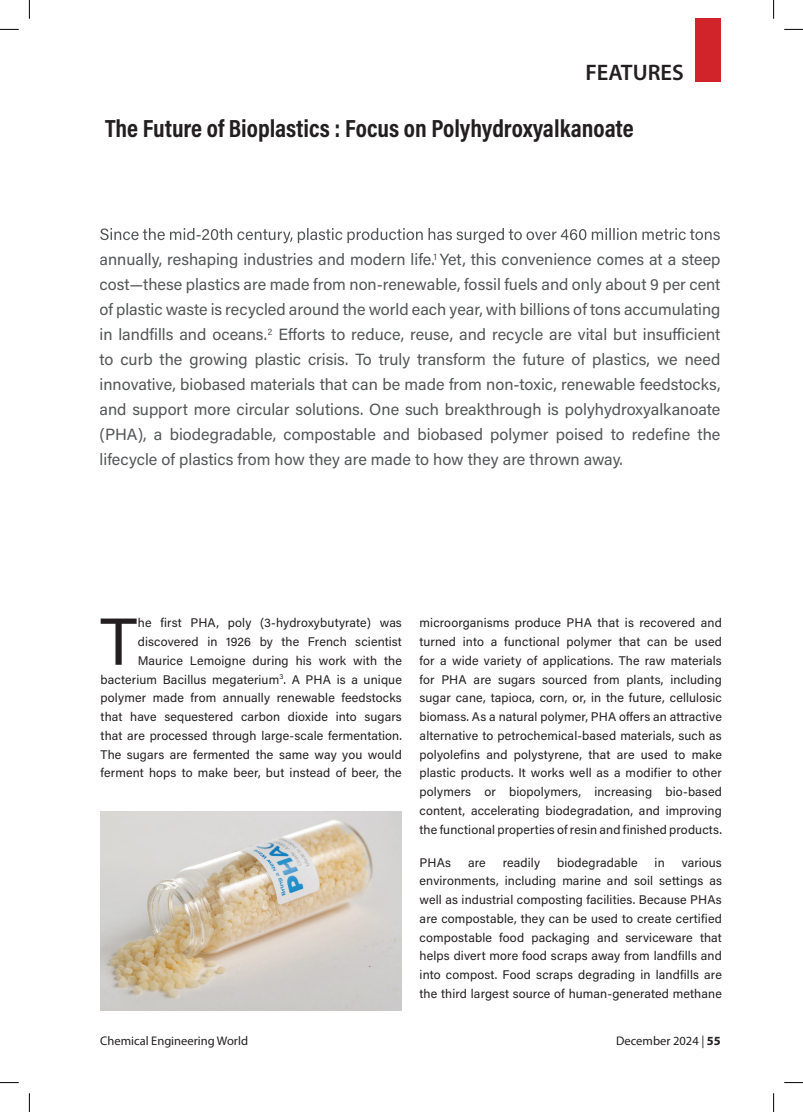
<style>
.page{position:relative;width:803px;height:1112px;background:#fff}
.page>*{position:absolute;margin:0;border:0;box-sizing:border-box;transform-origin:0 0}
.t1{font:66.38px "Acumin Pro";color:#231f20}
.t2{font:700 25px "Acumin Pro Cond";color:#231f20}
.t3{font:600 22.5px "Myriad Pro";color:#231f20}
.t4{font:16.25px/25px "Acumin Pro";color:#545557;text-align:justify}
.t5{font:12.5px/18.8px "Acumin Pro";letter-spacing:.01em;color:#231f20;text-align:justify}
.t6{font:12.5px "Myriad Pro";color:#231f20}
.s1{font-weight:700}
</style>
<div class="page">
<div style="left:695px;top:19px;width:26px;height:63px;background:#d1232a"></div>
<svg style="left:100px;top:228px;width:620px;height:15px"></svg>
<img style="left:100px;top:811px;width:301px;height:199px">
<svg style="left:0;top:29px;width:19px;height:1px"></svg>
<svg style="left:784px;top:29px;width:19px;height:1px"></svg>
<svg style="left:0;top:1082px;width:19px;height:1px"></svg>
<svg style="left:784px;top:1082px;width:19px;height:1px"></svg>
<svg style="left:29px;top:0;width:1px;height:19px"></svg>
<svg style="left:29px;top:1093px;width:1px;height:18px"></svg>
<svg style="left:773px;top:0;width:1px;height:19px"></svg>
<svg style="left:773px;top:1093px;width:1px;height:18px"></svg>
<h3 class="t3" style="left:585px;top:58px;width:100px">FEATURES</h3>
<h2 class="t2" style="left:105px;top:112px;width:530px">The Future of Bioplastics : Focus on Polyhydroxyalkanoate</h2>
<p class="t4" style="left:100px;top:246px;width:622px">annually, reshaping industries and modern life.<sup>1</sup> Yet, this convenience comes at a steep cost—these plastics are made from non-renewable, fossil fuels and only about 9 per cent of plastic waste is recycled around the world each year, with billions of tons accumulating in landfills and oceans.<sup>2</sup> Efforts to reduce, reuse, and recycle are vital but insufficient to curb the growing plastic crisis. To truly transform the future of plastics, we need innovative, biobased materials that can be made from non-toxic, renewable feedstocks, and support more circular solutions. One such breakthrough is polyhydroxyalkanoate (PHA), a biodegradable, compostable and biobased polymer poised to redefine the lifecycle of plastics from how they are made to how they are thrown away.</p>
<p class="t5" style="left:101px;top:613px;width:303px;text-align:right">he first PHA, poly (3-hydroxybutyrate) was discovered in 1926 by the French scientist Maurice Lemoigne during his work with the bacterium Bacillus megaterium<sup>3</sup>. A PHA is a unique polymer made from annually renewable feedstocks that have sequestered carbon dioxide into sugars that are processed through large-scale fermentation.<br>The sugars are fermented the same way you would ferment hops to make beer, but instead of beer, the</p>
<p class="t5" style="left:420px;top:613px;width:304px">microorganisms produce PHA that is recovered and turned into a functional polymer that can be used for a wide variety of applications. The raw materials for PHA are sugars sourced from plants, including sugar cane, tapioca, corn, or, in the future, cellulosic biomass. As a natural polymer, PHA offers an attractive alternative to petrochemical-based materials, such as polyolefins and polystyrene, that are used to make plastic products. It works well as a modifier to other polymers or biopolymers, increasing bio-based content, accelerating biodegradation, and improving the functional properties of resin and finished products.</p>
<p class="t5" style="left:420px;top:852px;width:33px">PHAs</p>
<p class="t5" style="left:468px;top:852px;width:19px">are</p>
<p class="t5" style="left:503px;top:852px;width:39px">readily</p>
<p class="t5" style="left:557px;top:852px;width:82px">biodegradable</p>
<p class="t5" style="left:654px;top:852px;width:12px">in</p>
<h1 class="t1" style="left:100px;top:595px;width:39px">T</h1>
<p class="t5" style="left:420px;top:852px;width:304px;text-indent:262px">various environments, including marine and soil settings as well as industrial composting facilities. Because PHAs are compostable, they can be used to create certified compostable food packaging and serviceware that helps divert more food scraps away from landfills and into compost. Food scraps degrading in landfills are the third largest source of human-generated methane</p>
<p class="t6" style="left:100px;top:1032px;width:149px">Chemical Engineering World</p>
<p class="t6" style="left:616px;top:1032px;width:106px">December 2024 | <span class="s1">55</span></p>
</div>
